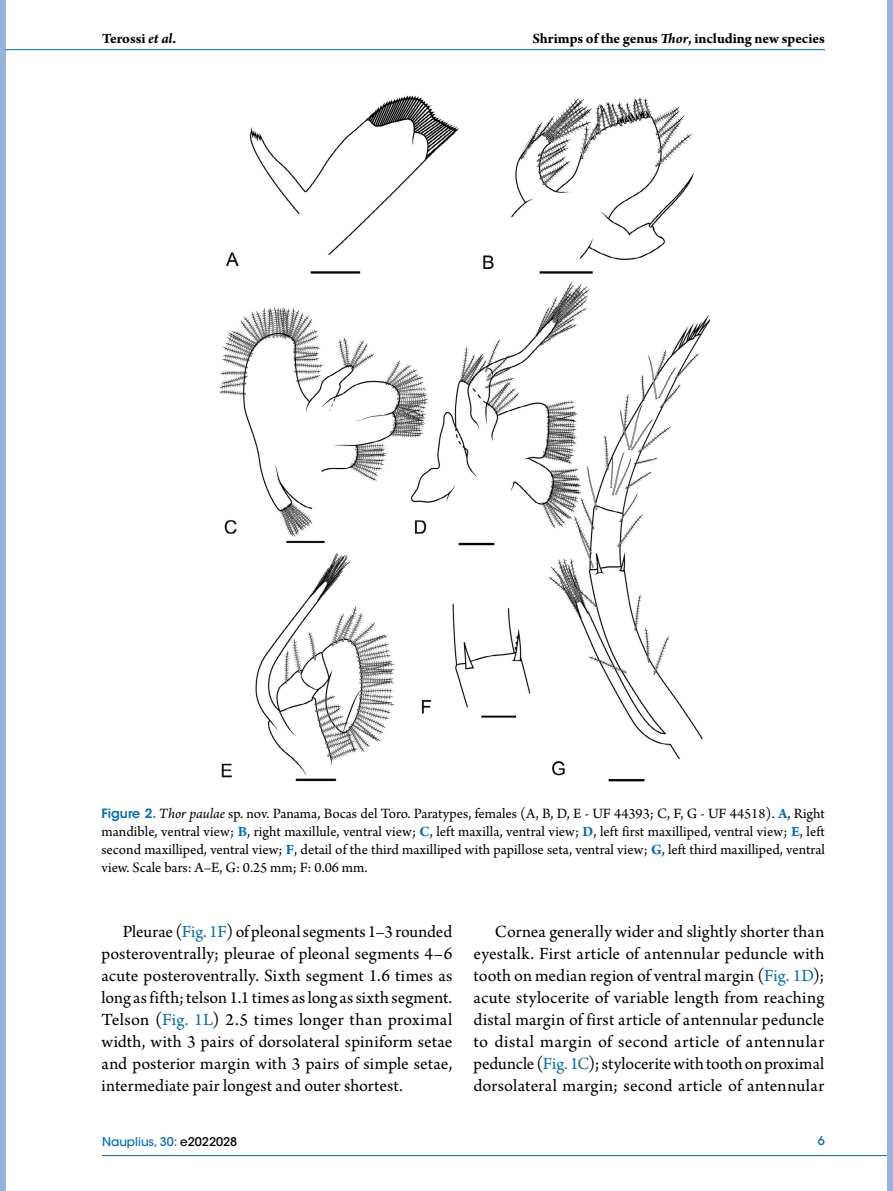
<style>
.page{position:relative;width:893px;height:1191px;background:#fff}
.page>*{position:absolute;margin:0;border:0;box-sizing:border-box;transform-origin:0 0}
.t1{font:18px/21.9px "Arno Pro";letter-spacing:.005em;color:#000;text-align:justify}
.t2{font:15px/18px "Arno Pro";color:#000;text-align:justify}
.t3{font:700 15px "Arno Pro";color:#000}
.t4{font:500 12px "ITC Avant Garde Std";color:#006db8}
.s1{font-style:italic}
.s2{font-family:"ITC Avant Garde Std";font-weight:600;font-size:12.75px;color:#006db8}
.s3{font-weight:700;color:#006db8}
.s4{color:#006db8}
.s5{color:#000}
</style>
<div class="page">
<div style="left:0;top:0;width:5px;height:1191px;background:#96b3de"></div>
<hr style="left:102px;top:1155px;width:791px;height:1px;background:#006db8">
<hr style="left:5px;top:49px;width:820px;height:1px;background:#006db8">
<div style="left:888px;top:0;width:5px;height:1191px;background:#96b3de"></div>
<img style="left:219px;top:95px;width:491px;height:687px">
<p class="t3" style="left:102px;top:30px;width:76px">Terossi <span class="s1">et al</span>.</p>
<p class="t3" style="left:532px;top:30px;width:294px">Shrimps of the genus <span class="s1">Thor</span>, including new species</p>
<p class="t2" style="left:101px;top:805px;width:725px"><span class="s2">Figure 2.</span> <span class="s1">Thor paulae</span> sp. nov. Panama, Bocas del Toro. Paratypes, females (A, B, D, E - UF 44393; C, F, G - UF 44518). <span class="s3">A</span>, Right mandible, ventral view; <span class="s3">B</span>, right maxillule, ventral view; <span class="s3">C</span>, left maxilla, ventral view; <span class="s3">D</span>, left first maxilliped, ventral view; <span class="s3">E</span>, left second maxilliped, ventral view; <span class="s3">F</span>, detail of the third maxilliped with papillose seta, ventral view; <span class="s3">G</span>, left third maxilliped, ventral view. Scale bars: A–E, G: 0.25 mm; F: 0.06 mm.</p>
<p class="t1" style="left:101px;top:922px;width:352px;text-indent:21px">Pleurae (<span class="s4">Fig. 1F</span>) of pleonal segments 1–3 rounded posteroventrally; pleurae of pleonal segments 4–6 acute posteroventrally. Sixth segment 1.6 times as long as fifth; telson 1.1 times as long as sixth segment.<br>Telson (<span class="s4">Fig. 1L</span>) 2.5 times longer than proximal width, with 3 pairs of dorsolateral spiniform setae and posterior margin with 3 pairs of simple setae, intermediate pair longest and outer shortest.</p>
<p class="t1" style="left:474px;top:922px;width:352px;text-indent:21px">Cornea generally wider and slightly shorter than eyestalk. First article of antennular peduncle with tooth on median region of ventral margin (<span class="s4">Fig. 1D</span>); acute stylocerite of variable length from reaching distal margin of first article of antennular peduncle to distal margin of second article of antennular peduncle (<span class="s4">Fig. 1C</span>); stylocerite with tooth on proximal dorsolateral margin; second article of antennular</p>
<p class="t4" style="left:102px;top:1134px;width:137px">Nauplius, 30: <span class="s5">e2022028</span></p>
<p class="t4" style="left:818px;top:1132px;width:9px">6</p>
</div>
